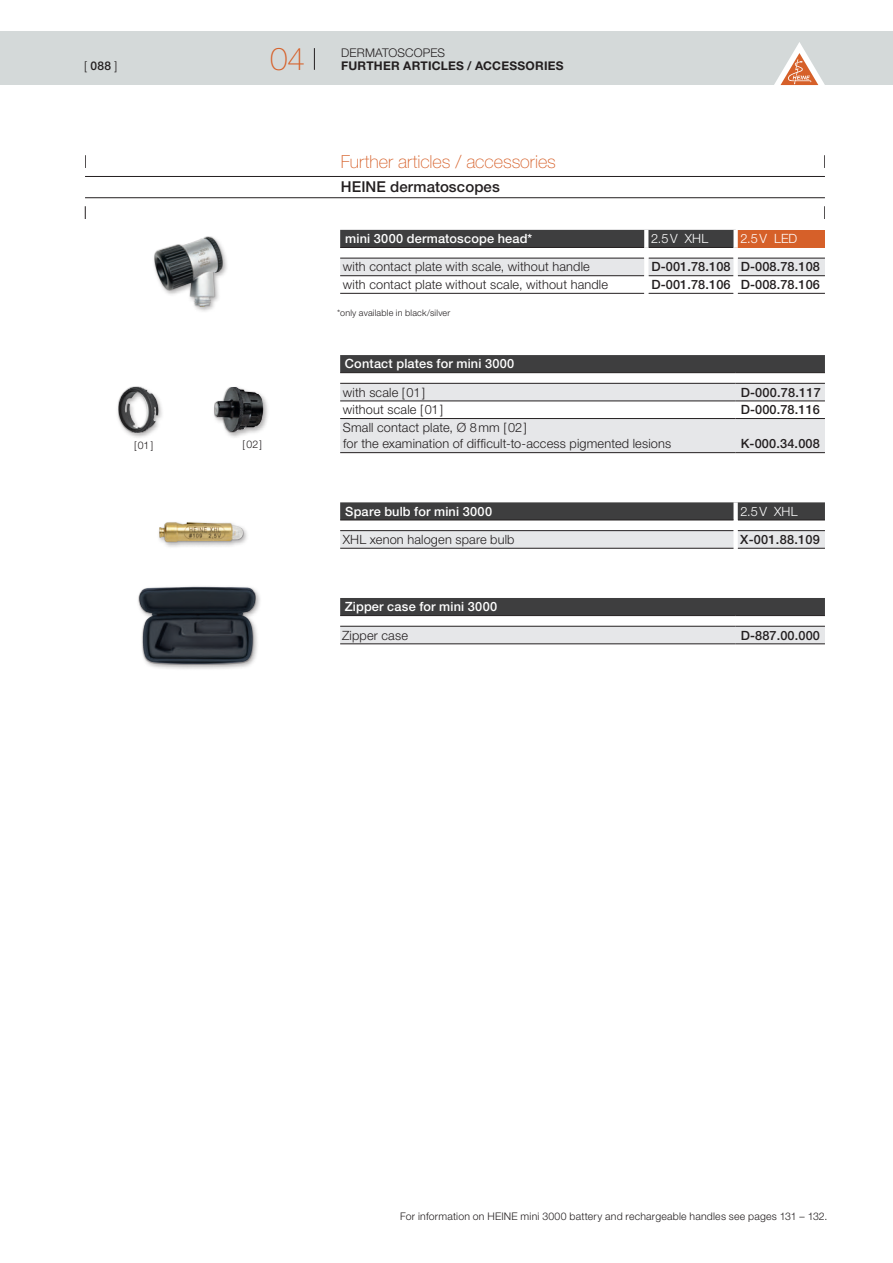
<style>
.page{position:relative;width:893px;height:1263px;background:#fff}
.page>*{position:absolute;margin:0;border:0;box-sizing:border-box;transform-origin:0 0}
.t1{font:100 31.5px "Helvetica Neue LT Std";color:#d66029}
.Produktname{font:100 18px "Helvetica Neue LT Std";letter-spacing:-.005em;color:#d66029}
.Produkt_subline{font:500 15px "Helvetica Neue LT Std";letter-spacing:.005em;color:#231f20}
.Einleitung{font:300 12.75px "Helvetica Neue LT Std";letter-spacing:.015em;color:#231f20}
.Einleitung-2{font:500 12.75px "Helvetica Neue LT Std";letter-spacing:.01em;color:#231f20}
.Einleitung-3{font:500 12.75px "Helvetica Neue LT Std";letter-spacing:.015em;color:#fff}
.Einleitung-4{font:300 12.75px "Helvetica Neue LT Std";letter-spacing:.015em;color:#fff}
.Kolumnentitel{font:700 12px "Helvetica Neue LT Pro";letter-spacing:.015em;color:#231f20}
.Kolumnentitel-2{font:300 12px "Helvetica Neue LT Std";letter-spacing:.005em;color:#231f20}
.t2{font:500 12px "Helvetica Neue LT Std";color:#231f20}
.Fußnote{font:300 10.5px "Helvetica Neue LT Std";letter-spacing:.02em;color:#231f20}
.Einleitung-5{font:300 10.5px "Helvetica Neue LT Std";color:#231f20}
.Bullet{font:300 9px "Helvetica Neue LT Std";letter-spacing:.025em;color:#231f20}
.s1{font-weight:300}
.s2{font-family:"Helvetica Neue LT Std"}
</style>
<div class="page">
<div style="left:0;top:32px;width:893px;height:53px;background:#d4d9d9"></div>
<svg style="left:314px;top:48px;width:1px;height:22px"></svg>
<svg style="left:774px;top:42px;width:51px;height:43px"></svg>
<div style="left:212px;top:385px;width:58px;height:54px;background:#231f20;opacity:.35"></div>
<div style="left:214px;top:387px;width:50px;height:45px;background:#231f20;opacity:.35"></div>
<img style="left:215px;top:387px;width:49px;height:45px">
<div style="left:116px;top:384px;width:49px;height:56px;background:#231f20;opacity:.35"></div>
<div style="left:118px;top:386px;width:41px;height:47px;background:#231f20;opacity:.35"></div>
<img style="left:118px;top:387px;width:40px;height:46px">
<div style="left:157px;top:520px;width:92px;height:29px;background:#231f20;opacity:.35"></div>
<div style="left:159px;top:522px;width:85px;height:20px;background:#231f20;opacity:.35"></div>
<img style="left:159px;top:522px;width:84px;height:20px">
<div style="left:152px;top:235px;width:77px;height:78px;background:#231f20;opacity:.35"></div>
<img style="left:154px;top:237px;width:69px;height:70px">
<div style="left:136px;top:584px;width:126px;height:87px;background:#231f20;opacity:.35"></div>
<div style="left:139px;top:586px;width:117px;height:78px;background:#231f20;opacity:.35"></div>
<img style="left:139px;top:587px;width:58px;height:35px">
<hr style="left:85px;top:176px;width:740px;height:1px;background:#231f20">
<hr style="left:85px;top:197px;width:740px;height:1px;background:#231f20">
<svg style="left:85px;top:155px;width:1px;height:13px"></svg>
<svg style="left:85px;top:206px;width:1px;height:13px"></svg>
<svg style="left:824px;top:155px;width:1px;height:13px"></svg>
<svg style="left:824px;top:206px;width:1px;height:13px"></svg>
<div style="left:340px;top:230px;width:393px;height:17px;background:#3e3e3f"></div>
<div style="left:736px;top:230px;width:89px;height:17px;background:#d66029"></div>
<div style="left:340px;top:259px;width:485px;height:16px;background:#e6e7e9"></div>
<hr style="left:648px;top:247px;width:85px;height:1px;background:#231f20">
<hr style="left:340px;top:258px;width:304px;height:1px;background:#231f20">
<hr style="left:648px;top:258px;width:85px;height:1px;background:#231f20">
<hr style="left:738px;top:258px;width:87px;height:1px;background:#231f20">
<hr style="left:340px;top:275px;width:304px;height:1px;background:#231f20">
<hr style="left:648px;top:275px;width:85px;height:1px;background:#231f20">
<hr style="left:738px;top:275px;width:87px;height:1px;background:#231f20">
<hr style="left:340px;top:293px;width:304px;height:1px;background:#231f20">
<hr style="left:648px;top:293px;width:85px;height:1px;background:#231f20">
<hr style="left:738px;top:293px;width:87px;height:1px;background:#231f20">
<hr style="left:644px;top:258px;width:4px;height:18px;background:#fff">
<hr style="left:340px;top:247px;width:304px;height:1px;background:#231f20">
<hr style="left:738px;top:247px;width:87px;height:1px;background:#d66029">
<svg style="left:644px;top:230px;width:4px;height:17px"></svg>
<div style="left:733px;top:230px;width:5px;height:17px;background:#fff"></div>
<div style="left:733px;top:258px;width:5px;height:18px;background:#fff"></div>
<div style="left:340px;top:355px;width:485px;height:17px;background:#3e3e3f"></div>
<svg style="left:340px;top:384px;width:485px;height:68px"></svg>
<hr style="left:736px;top:372px;width:89px;height:1px;background:#231f20">
<hr style="left:340px;top:383px;width:396px;height:1px;background:#231f20">
<hr style="left:736px;top:383px;width:89px;height:1px;background:#231f20">
<hr style="left:736px;top:401px;width:89px;height:1px;background:#231f20">
<hr style="left:340px;top:418px;width:396px;height:1px;background:#231f20">
<hr style="left:736px;top:418px;width:89px;height:1px;background:#231f20">
<hr style="left:736px;top:452px;width:89px;height:1px;background:#231f20">
<hr style="left:340px;top:372px;width:396px;height:1px;background:#231f20">
<hr style="left:340px;top:401px;width:396px;height:1px;background:#231f20">
<hr style="left:340px;top:452px;width:396px;height:1px;background:#231f20">
<svg style="left:340px;top:502px;width:485px;height:18px;background:#414142"></svg>
<svg style="left:340px;top:531px;width:485px;height:17px;background:#e1e2e4"></svg>
<hr style="left:738px;top:520px;width:87px;height:1px;background:#231f20">
<hr style="left:340px;top:530px;width:393px;height:1px;background:#231f20">
<hr style="left:738px;top:530px;width:87px;height:1px;background:#231f20">
<hr style="left:738px;top:548px;width:87px;height:1px;background:#231f20">
<div style="left:733px;top:531px;width:5px;height:17px;background:#fff"></div>
<hr style="left:340px;top:548px;width:393px;height:1px;background:#231f20">
<div style="left:733px;top:502px;width:5px;height:18px;background:#fff"></div>
<hr style="left:340px;top:520px;width:393px;height:1px;background:#231f20">
<div style="left:340px;top:598px;width:485px;height:17px;background:#3e3e3f"></div>
<div style="left:340px;top:627px;width:485px;height:17px;background:#e6e7e9"></div>
<hr style="left:736px;top:615px;width:89px;height:1px;background:#231f20">
<hr style="left:340px;top:626px;width:396px;height:1px;background:#231f20">
<hr style="left:736px;top:626px;width:89px;height:1px;background:#231f20">
<hr style="left:736px;top:644px;width:89px;height:1px;background:#231f20">
<hr style="left:340px;top:644px;width:396px;height:1px;background:#231f20">
<hr style="left:340px;top:615px;width:396px;height:1px;background:#231f20">
<p class="t2" style="left:84px;top:58px;width:35px"><span class="s1">[</span> 088 <span class="s1">]</span></p>
<h1 class="t1" style="left:270px;top:41px;width:36px">04</h1>
<p class="Einleitung-5" style="left:134px;top:439px;width:21px">[01]</p>
<p class="Einleitung-5" style="left:243px;top:438px;width:21px">[02]</p>
<p class="Kolumnentitel-2" style="left:341px;top:45px;width:105px">DERMATOSCOPES</p>
<p class="Kolumnentitel" style="left:341px;top:58px;width:224px">FURTHER ARTICLES <span class="s2">/ ACCESSORIES</span></p>
<p class="Produktname" style="left:341px;top:151px;width:217px">Further articles / accessories</p>
<p class="Produkt_subline" style="left:341px;top:178px;width:161px">HEINE dermatoscopes</p>
<p class="Einleitung-3" style="left:345px;top:231px;width:189px">mini 3000 dermatoscope head*</p>
<p class="Einleitung-4" style="left:651px;top:231px;width:59px">2.5V XHL</p>
<p class="Einleitung-4" style="left:740px;top:231px;width:58px">2.5V LED</p>
<p class="Einleitung" style="left:343px;top:259px;width:248px">with contact plate with scale, without handle</p>
<p class="Einleitung-2" style="left:651px;top:259px;width:81px">D-001.78.108</p>
<p class="Einleitung-2" style="left:741px;top:259px;width:81px">D-008.78.108</p>
<p class="Einleitung" style="left:343px;top:277px;width:267px">with contact plate without scale, without handle</p>
<p class="Einleitung-2" style="left:651px;top:277px;width:81px">D-001.78.106</p>
<p class="Einleitung-2" style="left:741px;top:277px;width:81px">D-008.78.106</p>
<p class="Bullet" style="left:337px;top:307px;width:115px">*only available in black/silver</p>
<p class="Einleitung-3" style="left:345px;top:356px;width:171px">Contact plates for mini 3000</p>
<p class="Einleitung" style="left:343px;top:384px;width:84px">with scale [01]</p>
<p class="Einleitung-2" style="left:741px;top:384px;width:82px">D-000.78.117</p>
<p class="Einleitung" style="left:343px;top:402px;width:102px">without scale [01]</p>
<p class="Einleitung-2" style="left:741px;top:402px;width:81px">D-000.78.116</p>
<p class="Einleitung" style="left:343px;top:420px;width:185px">Small contact plate, Ø 8mm [02]</p>
<p class="Einleitung" style="left:343px;top:436px;width:330px">for the examination of difficult-to-access pigmented lesions</p>
<p class="Einleitung-2" style="left:741px;top:436px;width:81px">K-000.34.008</p>
<p class="Einleitung-3" style="left:345px;top:504px;width:148px">Spare bulb for mini 3000</p>
<p class="Einleitung-4" style="left:740px;top:503px;width:59px">2.5V XHL</p>
<p class="Einleitung" style="left:343px;top:532px;width:173px">XHL xenon halogen spare bulb</p>
<p class="Einleitung-2" style="left:740px;top:532px;width:81px">X-001.88.109</p>
<p class="Einleitung-3" style="left:345px;top:599px;width:154px">Zipper case for mini 3000</p>
<p class="Einleitung" style="left:342px;top:627px;width:67px">Zipper case</p>
<p class="Einleitung-2" style="left:741px;top:627px;width:81px">D-887.00.000</p>
<p class="Fußnote" style="left:400px;top:1210px;width:429px">For information on HEINE mini 3000 battery and rechargeable handles see pages 131 – 132.</p>
</div>
